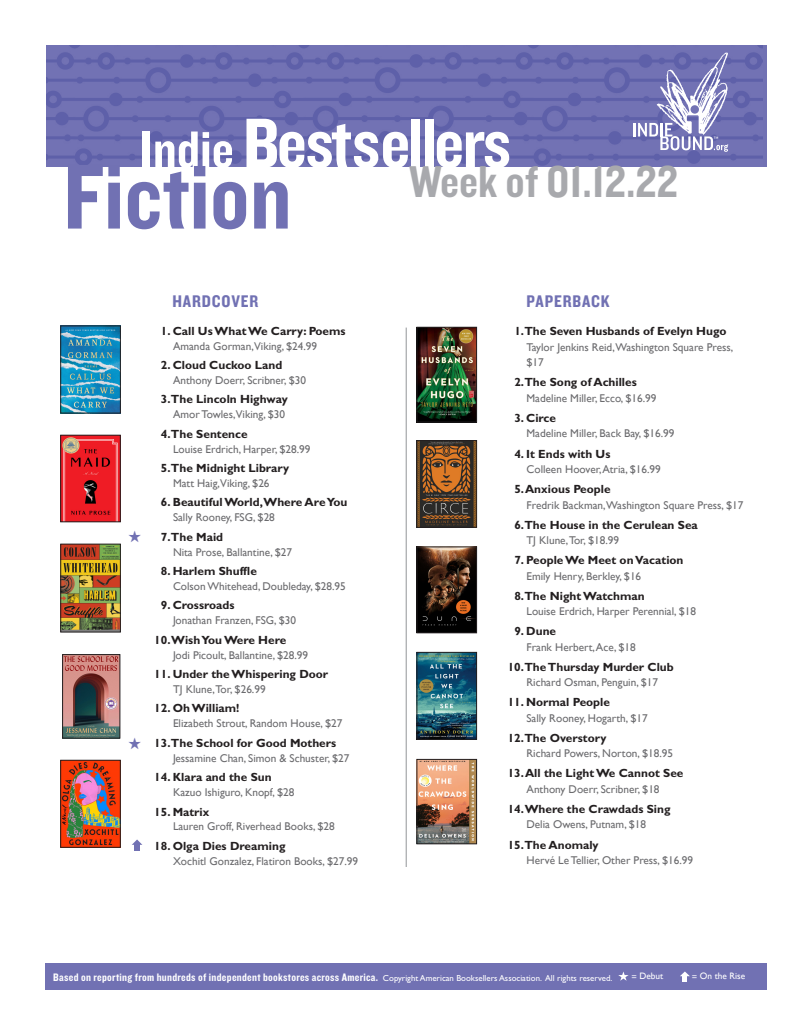
<style>
.page{position:relative;width:810px;height:1035px;background:#fff}
.page>*{position:absolute;margin:0;border:0;box-sizing:border-box;transform-origin:0 0}
.t1{font:95.5px "Knockout 50 Welterweight";color:#7171b3}
.t2{font:73.38px "Knockout 50 Welterweight";letter-spacing:-.03em;color:#fff}
.t3{font:46.25px "Knockout 50 Welterweight";color:#a8a9ad}
.t4{font:17.5px "Knockout 50 Welterweight";letter-spacing:.05em;color:#7171b3}
.BestsellerTitle{font:700 11.88px "Gill Sans";color:#231f20}
.Body_Text_2{font:11.25px/15.5px "Gill Sans";color:#6b6b6e}
.t5{font:11.25px "Knockout 50 Welterweight";letter-spacing:.025em;color:#fff}
.t6{font:9.25px "Gill Sans";color:#fff}
.s1{font-size:54.25px}
.s2{font-family:"Gill Sans";font-size:8.75px}
</style>
<div class="page">
<img style="left:46px;top:45px;width:716px;height:122px">
<hr style="left:406px;top:328px;width:1px;height:539px;background:#939598">
<div style="left:45px;top:963px;width:722px;height:27px;background:#7171b3"></div>
<hr style="left:633px;top:123px;width:3px;height:14px;background:#fff">
<svg style="left:638px;top:52px;width:90px;height:100px"></svg>
<svg style="left:618px;top:972px;width:11px;height:9px"></svg>
<svg style="left:680px;top:971px;width:10px;height:11px"></svg>
<svg style="left:132px;top:840px;width:10px;height:11px"></svg>
<img style="left:63px;top:328px;width:56px;height:83px">
<div style="left:61px;top:326px;width:60px;height:87px;border:1px solid #231f20"></div>
<img style="left:63px;top:546px;width:56px;height:84px">
<div style="left:61px;top:544px;width:60px;height:88px;border:1px solid #231f20"></div>
<img style="left:63px;top:437px;width:56px;height:83px">
<div style="left:61px;top:435px;width:60px;height:87px;border:1px solid #231f20"></div>
<img style="left:62px;top:762px;width:56px;height:84px">
<div style="left:60px;top:760px;width:60px;height:88px;border:1px solid #231f20"></div>
<img style="left:64px;top:656px;width:54px;height:80px">
<div style="left:62px;top:654px;width:58px;height:84px;border:1px solid #231f20"></div>
<img style="left:419px;top:654px;width:56px;height:84px">
<div style="left:417px;top:652px;width:60px;height:88px;border:1px solid #231f20"></div>
<img style="left:419px;top:761px;width:56px;height:81px">
<div style="left:417px;top:759px;width:60px;height:85px;border:1px solid #231f20"></div>
<img style="left:419px;top:329px;width:56px;height:91px">
<div style="left:417px;top:327px;width:60px;height:95px;border:1px solid #231f20"></div>
<img style="left:419px;top:549px;width:56px;height:82px">
<div style="left:417px;top:547px;width:60px;height:86px;border:1px solid #231f20"></div>
<img style="left:419px;top:442px;width:56px;height:83px">
<div style="left:417px;top:440px;width:60px;height:87px;border:1px solid #231f20"></div>
<p class="t2" style="left:140px;top:95px;width:373px"><span class="s1">Indie</span> Bestsellers</p>
<p class="t1" style="left:63px;top:134px;width:230px">Fiction</p>
<p class="t3" style="left:409px;top:151px;width:271px">Week of 01.12.22</p>
<p class="t4" style="left:172px;top:290px;width:87px">HARDCOVER</p>
<p class="t4" style="left:527px;top:290px;width:85px">PAPERBACK</p>
<p class="BestsellerTitle" style="left:161px;top:324px;width:186px">1. Call Us What We Carry: Poems</p>
<p class="Body_Text_2" style="left:173px;top:338px;width:146px">Amanda Gorman,Viking, $24.99</p>
<p class="BestsellerTitle" style="left:161px;top:358px;width:123px">2. Cloud Cuckoo Land</p>
<p class="Body_Text_2" style="left:173px;top:373px;width:135px">Anthony Doerr, Scribner, $30</p>
<p class="BestsellerTitle" style="left:161px;top:392px;width:128px">3.The Lincoln Highway</p>
<p class="Body_Text_2" style="left:173px;top:407px;width:114px">Amor Towles,Viking, $30</p>
<p class="BestsellerTitle" style="left:161px;top:427px;width:88px">4.The Sentence</p>
<p class="Body_Text_2" style="left:173px;top:441px;width:139px">Louise Erdrich, Harper, $28.99</p>
<p class="BestsellerTitle" style="left:161px;top:461px;width:130px">5.The Midnight Library</p>
<p class="Body_Text_2" style="left:173px;top:476px;width:98px">Matt Haig,Viking, $26</p>
<p class="BestsellerTitle" style="left:161px;top:495px;width:188px">6. Beautiful World,Where Are You</p>
<p class="Body_Text_2" style="left:173px;top:510px;width:103px">Sally Rooney, FSG, $28</p>
<p class="BestsellerTitle" style="left:161px;top:530px;width:64px">7.The Maid</p>
<p class="Body_Text_2" style="left:173px;top:544px;width:121px">Nita Prose, Ballantine, $27</p>
<p class="BestsellerTitle" style="left:161px;top:564px;width:98px">8. Harlem Shuffle</p>
<p class="Body_Text_2" style="left:173px;top:579px;width:174px">Colson Whitehead, Doubleday, $28.95</p>
<p class="BestsellerTitle" style="left:161px;top:598px;width:75px">9. Crossroads</p>
<p class="Body_Text_2" style="left:173px;top:613px;width:125px">Jonathan Franzen, FSG, $30</p>
<p class="BestsellerTitle" style="left:154px;top:633px;width:134px">10.Wish You Were Here</p>
<p class="Body_Text_2" style="left:173px;top:647px;width:137px">Jodi Picoult, Ballantine, $28.99</p>
<p class="BestsellerTitle" style="left:154px;top:667px;width:176px">11. Under the Whispering Door</p>
<p class="Body_Text_2" style="left:173px;top:682px;width:94px">TJ Klune,Tor, $26.99</p>
<p class="BestsellerTitle" style="left:154px;top:701px;width:87px">12. Oh William!</p>
<p class="Body_Text_2" style="left:173px;top:716px;width:171px">Elizabeth Strout, Random House, $27</p>
<p class="BestsellerTitle" style="left:154px;top:736px;width:184px">13.The School for Good Mothers</p>
<p class="Body_Text_2" style="left:173px;top:750px;width:178px">Jessamine Chan, Simon &amp; Schuster, $27</p>
<p class="BestsellerTitle" style="left:154px;top:770px;width:119px">14. Klara and the Sun</p>
<p class="Body_Text_2" style="left:173px;top:785px;width:123px">Kazuo Ishiguro, Knopf, $28</p>
<p class="BestsellerTitle" style="left:154px;top:804px;width:57px">15. Matrix</p>
<p class="Body_Text_2" style="left:173px;top:819px;width:163px">Lauren Groff, Riverhead Books, $28</p>
<p class="BestsellerTitle" style="left:154px;top:839px;width:133px">18. Olga Dies Dreaming</p>
<p class="Body_Text_2" style="left:173px;top:853px;width:187px">Xochitl Gonzalez, Flatiron Books, $27.99</p>
<p class="BestsellerTitle" style="left:514px;top:324px;width:214px">1.The Seven Husbands of Evelyn Hugo</p>
<p class="Body_Text_2" style="left:527px;top:340px;width:208px">Taylor Jenkins Reid,Washington Square Press, $17</p>
<p class="BestsellerTitle" style="left:514px;top:375px;width:124px">2.The Song of Achilles</p>
<p class="Body_Text_2" style="left:527px;top:391px;width:132px">Madeline Miller, Ecco, $16.99</p>
<p class="BestsellerTitle" style="left:514px;top:411px;width:43px">3. Circe</p>
<p class="Body_Text_2" style="left:527px;top:426px;width:149px">Madeline Miller, Back Bay, $16.99</p>
<p class="BestsellerTitle" style="left:514px;top:446px;width:98px">4. It Ends with Us</p>
<p class="Body_Text_2" style="left:527px;top:462px;width:136px">Colleen Hoover, Atria, $16.99</p>
<p class="BestsellerTitle" style="left:514px;top:482px;width:98px">5. Anxious People</p>
<p class="Body_Text_2" style="left:527px;top:497px;width:218px">Fredrik Backman,Washington Square Press, $17</p>
<p class="BestsellerTitle" style="left:514px;top:518px;width:185px">6.The House in the Cerulean Sea</p>
<p class="Body_Text_2" style="left:527px;top:533px;width:94px">TJ Klune,Tor, $18.99</p>
<p class="BestsellerTitle" style="left:514px;top:553px;width:171px">7. People We Meet on Vacation</p>
<p class="Body_Text_2" style="left:527px;top:568px;width:116px">Emily Henry, Berkley, $16</p>
<p class="BestsellerTitle" style="left:514px;top:589px;width:132px">8.The Night Watchman</p>
<p class="Body_Text_2" style="left:527px;top:604px;width:171px">Louise Erdrich, Harper Perennial, $18</p>
<p class="BestsellerTitle" style="left:514px;top:624px;width:43px">9. Dune</p>
<p class="Body_Text_2" style="left:527px;top:639px;width:111px">Frank Herbert, Ace, $18</p>
<p class="BestsellerTitle" style="left:508px;top:660px;width:167px">10.The Thursday Murder Club</p>
<p class="Body_Text_2" style="left:527px;top:675px;width:133px">Richard Osman, Penguin, $17</p>
<p class="BestsellerTitle" style="left:508px;top:695px;width:104px">11. Normal People</p>
<p class="Body_Text_2" style="left:527px;top:710px;width:123px">Sally Rooney, Hogarth, $17</p>
<p class="BestsellerTitle" style="left:508px;top:731px;width:100px">12.The Overstory</p>
<p class="Body_Text_2" style="left:527px;top:746px;width:148px">Richard Powers, Norton, $18.95</p>
<p class="BestsellerTitle" style="left:508px;top:766px;width:177px">13. All the Light We Cannot See</p>
<p class="Body_Text_2" style="left:527px;top:782px;width:135px">Anthony Doerr, Scribner, $18</p>
<p class="BestsellerTitle" style="left:508px;top:802px;width:164px">14.Where the Crawdads Sing</p>
<p class="Body_Text_2" style="left:527px;top:817px;width:121px">Delia Owens, Putnam, $18</p>
<p class="BestsellerTitle" style="left:508px;top:837px;width:92px">15.The Anomaly</p>
<p class="Body_Text_2" style="left:527px;top:853px;width:168px">Hervé Le Tellier, Other Press, $16.99</p>
<p class="t5" style="left:53px;top:970px;width:561px">Based on reporting from hundreds of independent bookstores across America. <span class="s2">Copyright American Booksellers Association. All rights reserved.</span></p>
<p class="t6" style="left:631px;top:971px;width:33px">= Debut</p>
<p class="t6" style="left:692px;top:971px;width:55px">= On the Rise</p>
</div>
